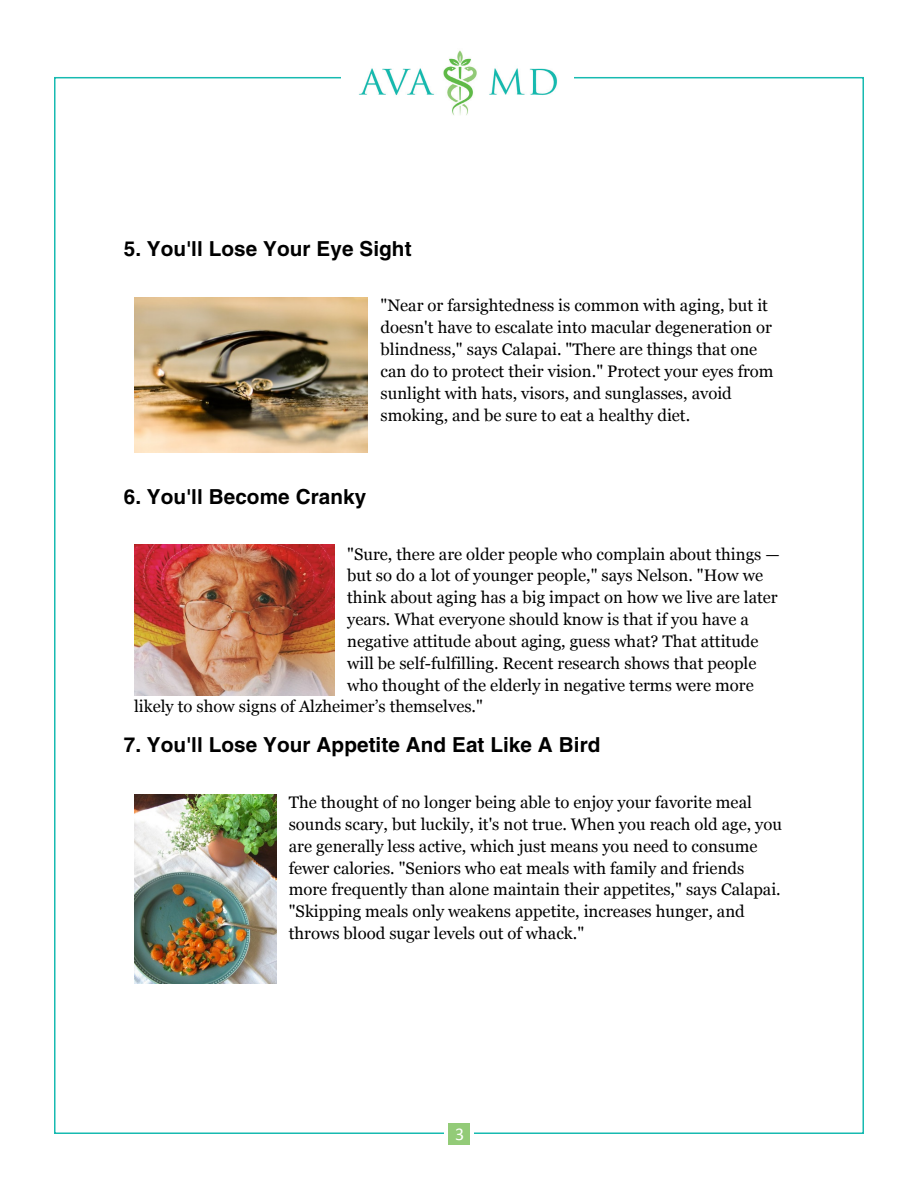
<style>
.page{position:relative;width:918px;height:1188px;background:#fff}
.page>*{position:absolute;margin:0;border:0;box-sizing:border-box;transform-origin:0 0}
.t1{font:700 20.7px "Helvetica";letter-spacing:.005em;color:#000}
.t2{font:18px "Calibri";color:#fff}
.t3{font:16.65px/21.8px "Georgia";color:#000}
</style>
<div class="page">
<img style="left:359px;top:50px;width:199px;height:65px">
<div style="left:448px;top:1123px;width:22px;height:22px;background:#93cb78"></div>
<img style="left:134px;top:298px;width:234px;height:155px">
<img style="left:134px;top:545px;width:201px;height:150px">
<img style="left:134px;top:794px;width:142px;height:189px">
<p class="t1" style="left:124px;top:236px;width:289px">5. You'll Lose Your Eye Sight</p>
<p class="t3" style="left:381px;top:294px;width:395px">"Near or farsightedness is common with aging, but it doesn't have to escalate into macular degeneration or blindness," says Calapai. "There are things that one can do to protect their vision." Protect your eyes from sunlight with hats, visors, and sunglasses, avoid smoking, and be sure to eat a healthy diet.</p>
<p class="t1" style="left:124px;top:484px;width:244px">6. You'll Become Cranky</p>
<p class="t3" style="left:347px;top:542px;width:434px">"Sure, there are older people who complain about things —</p>
<p class="t3" style="left:347px;top:564px;width:417px">but so do a lot of younger people," says Nelson. "How we</p>
<p class="t3" style="left:347px;top:586px;width:432px">think about aging has a big impact on how we live are later</p>
<p class="t3" style="left:347px;top:608px;width:403px">years. What everyone should know is that if you have a</p>
<p class="t3" style="left:347px;top:630px;width:413px">negative attitude about aging, guess what? That attitude</p>
<p class="t3" style="left:347px;top:652px;width:411px">will be self-fulfilling. Recent research shows that people</p>
<p class="t3" style="left:347px;top:673px;width:408px">who thought of the elderly in negative terms were more</p>
<p class="t3" style="left:134px;top:695px;width:350px">likely to show signs of Alzheimer’s themselves."</p>
<p class="t1" style="left:124px;top:732px;width:478px">7. You'll Lose Your Appetite And Eat Like A Bird</p>
<p class="t3" style="left:289px;top:791px;width:495px">The thought of no longer being able to enjoy your favorite meal sounds scary, but luckily, it's not true. When you reach old age, you are generally less active, which just means you need to consume fewer calories. "Seniors who eat meals with family and friends more frequently than alone maintain their appetites," says Calapai. "Skipping meals only weakens appetite, increases hunger, and throws blood sugar levels out of whack."</p>
<p class="t2" style="left:455px;top:1123px;width:11px">3</p>
</div>
